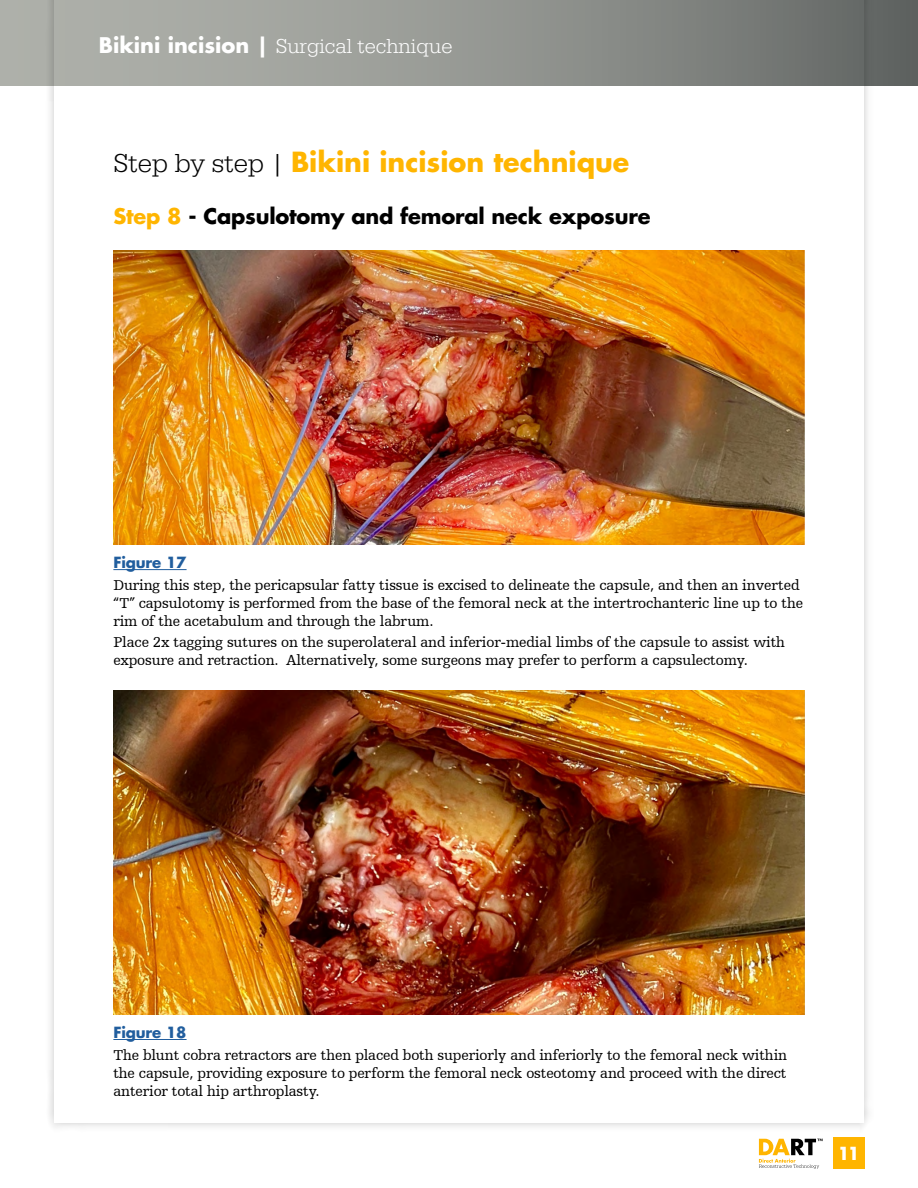
<style>
.page{position:relative;width:918px;height:1188px;background:#fff}
.page>*{position:absolute;margin:0;border:0;box-sizing:border-box;transform-origin:0 0}
.t1{font:700 27px "Futura Std";color:#ffb500}
.t2{font:700 21px "Futura Std";letter-spacing:-.01em;color:#000}
.t3{font:300 21px "Egyptienne URW";color:#fff}
.t4{font:700 17.55px "Futura";color:#fff}
.t5{font:15px/18px "Humanist Slabserif 712 BT";letter-spacing:-.01em;color:#000}
.t6{font:700 15px "Futura Std";letter-spacing:-.01em;color:#215e9e}
.s1{font-family:"Futura For Stryker";font-weight:700}
.s2{font-family:"Egyptienne URW";font-weight:300;color:#000}
.s3{color:#ffb500}
</style>
<div class="page">
<div style="left:45px;top:0;width:828px;height:1132px;background:#000;opacity:.2"></div>
<div style="left:54px;top:0;width:810px;height:1123px;background:#fff"></div>
<div style="left:833px;top:1137px;width:32px;height:32px;background:#ffb500"></div>
<div style="left:0;top:0;width:918px;height:85px;background:linear-gradient(to right,#b9bbb4,#696d6a)"></div>
<svg style="left:759px;top:1139px;width:64px;height:30px"></svg>
<hr style="left:113px;top:569px;width:74px;height:1px;background:#215e9e">
<hr style="left:113px;top:1039px;width:74px;height:1px;background:#215e9e">
<img style="left:113px;top:250px;width:692px;height:294px">
<img style="left:113px;top:690px;width:692px;height:324px">
<h2 class="t3" style="left:99px;top:34px;width:355px"><span class="s1">Bikini incision |</span> Surgical technique</h2>
<h1 class="t1" style="left:113px;top:144px;width:517px"><span class="s2">Step by step |</span> Bikini incision technique</h1>
<h2 class="t2" style="left:113px;top:202px;width:539px"><span class="s3">Step 8</span> - Capsulotomy and femoral neck exposure</h2>
<p class="t6" style="left:113px;top:553px;width:75px">Figure 17</p>
<p class="t5" style="left:113px;top:575px;width:691px">During this step, the pericapsular fatty tissue is excised to delineate the capsule, and then an inverted “T” capsulotomy is performed from the base of the femoral neck at the intertrochanteric line up to the rim of the acetabulum and through the labrum.</p>
<p class="t5" style="left:113px;top:633px;width:673px">Place 2x tagging sutures on the superolateral and inferior-medial limbs of the capsule to assist with exposure and retraction. Alternatively, some surgeons may prefer to perform a capsulectomy.</p>
<p class="t6" style="left:113px;top:1022px;width:75px">Figure 18</p>
<p class="t5" style="left:113px;top:1045px;width:675px;text-align:justify">The blunt cobra retractors are then placed both superiorly and inferiorly to the femoral neck within the capsule, providing exposure to perform the femoral neck osteotomy and proceed with the direct anterior total hip arthroplasty.</p>
<p class="t4" style="left:838px;top:1141px;width:23px">11</p>
</div>
